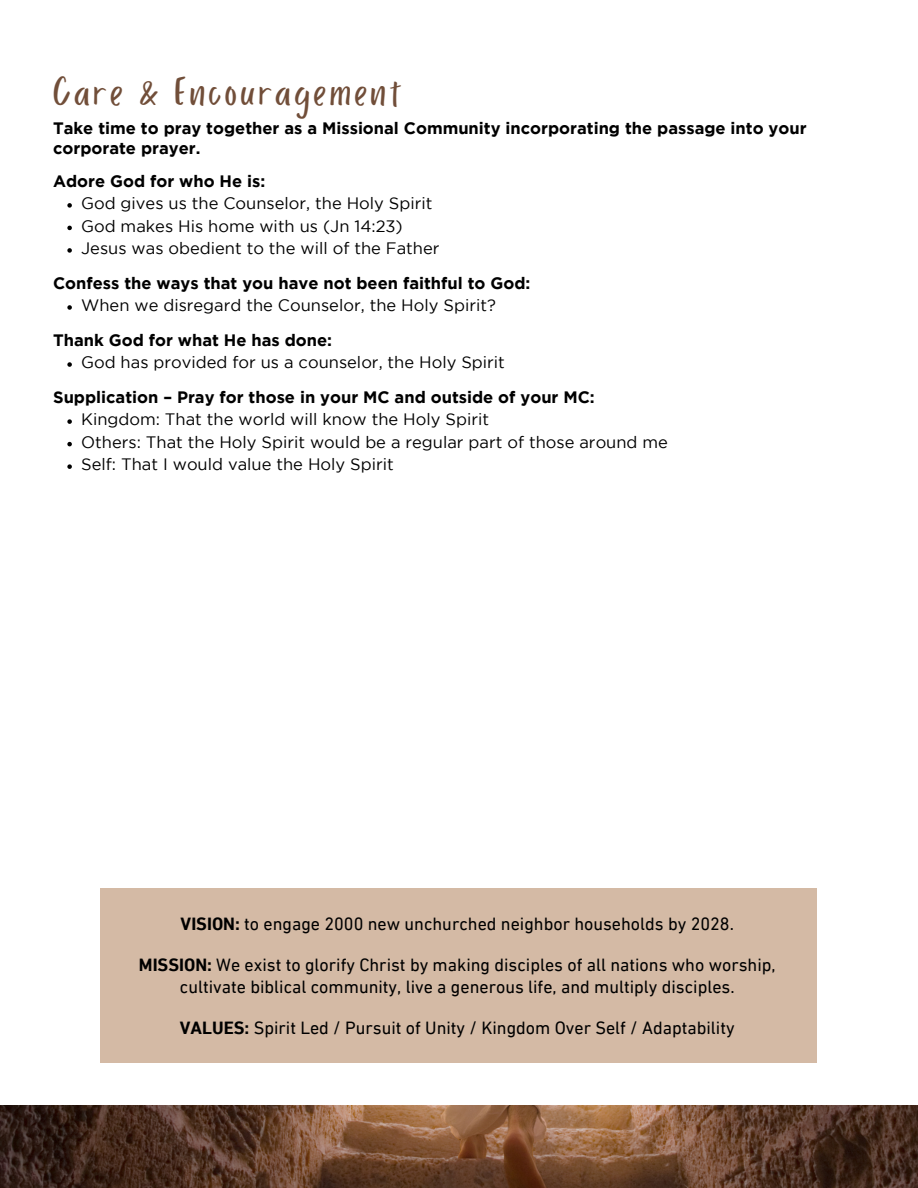
<style>
.page{position:relative;width:918px;height:1188px;background:#fff}
.page>*{position:absolute;margin:0;border:0;box-sizing:border-box;transform-origin:0 0}
.t1{font:42px "Porcelain";letter-spacing:.085em;color:#714e39}
.t2{font:18px/21.3px "DIN Next Devanagari Std";color:#000;text-align:center}
.t3{font:16.5px "Gotham";color:#000}
.t4{font:700 16.5px/19.5px "Gotham";color:#000}
.s1{font-weight:700}
</style>
<div class="page">
<svg style="left:67px;top:203px;width:5px;height:5px"></svg>
<svg style="left:67px;top:226px;width:5px;height:4px"></svg>
<svg style="left:67px;top:248px;width:5px;height:5px"></svg>
<svg style="left:67px;top:305px;width:5px;height:5px"></svg>
<svg style="left:67px;top:362px;width:5px;height:5px"></svg>
<svg style="left:67px;top:419px;width:5px;height:5px"></svg>
<svg style="left:67px;top:442px;width:5px;height:4px"></svg>
<svg style="left:67px;top:464px;width:5px;height:5px"></svg>
<div style="left:101px;top:888px;width:716px;height:174px;background:#d4baa5"></div>
<img style="left:0;top:1106px;width:918px;height:82px">
<p class="t1" style="left:53px;top:69px;width:350px">Care &amp; Encouragement</p>
<p class="t4" style="left:53px;top:120px;width:755px">Take time to pray together as a Missional Community incorporating the passage into your corporate prayer.</p>
<h1 class="t4" style="left:53px;top:172px;width:214px">Adore God for who He is:</h1>
<p class="t3" style="left:81px;top:196px;width:353px">God gives us the Counselor, the Holy Spirit</p>
<p class="t3" style="left:81px;top:218px;width:323px">God makes His home with us (Jn 14:23)</p>
<p class="t3" style="left:81px;top:241px;width:360px">Jesus was obedient to the will of the Father</p>
<h1 class="t4" style="left:53px;top:274px;width:479px">Confess the ways that you have not been faithful to God:</h1>
<p class="t3" style="left:81px;top:298px;width:416px">When we disregard the Counselor, the Holy Spirit?</p>
<h1 class="t4" style="left:53px;top:331px;width:281px">Thank God for what He has done:</h1>
<p class="t3" style="left:81px;top:355px;width:425px">God has provided for us a counselor, the Holy Spirit</p>
<h1 class="t4" style="left:53px;top:388px;width:543px">Supplication – Pray for those in your MC and outside of your MC:</h1>
<p class="t3" style="left:81px;top:412px;width:409px">Kingdom: That the world will know the Holy Spirit</p>
<p class="t3" style="left:81px;top:435px;width:588px">Others: That the Holy Spirit would be a regular part of those around me</p>
<p class="t3" style="left:81px;top:457px;width:314px">Self: That I would value the Holy Spirit</p>
<p class="t2" style="left:181px;top:915px;width:555px"><span class="s1">VISION:</span> to engage 2000 new unchurched neighbor households by 2028.</p>
<p class="t2" style="left:139px;top:956px;width:638px"><span class="s1">MISSION:</span> We exist to glorify Christ by making disciples of all nations who worship, cultivate biblical community, live a generous life, and multiply disciples.</p>
<p class="t2" style="left:180px;top:1019px;width:556px"><span class="s1">VALUES:</span> Spirit Led / Pursuit of Unity / Kingdom Over Self / Adaptability</p>
</div>
